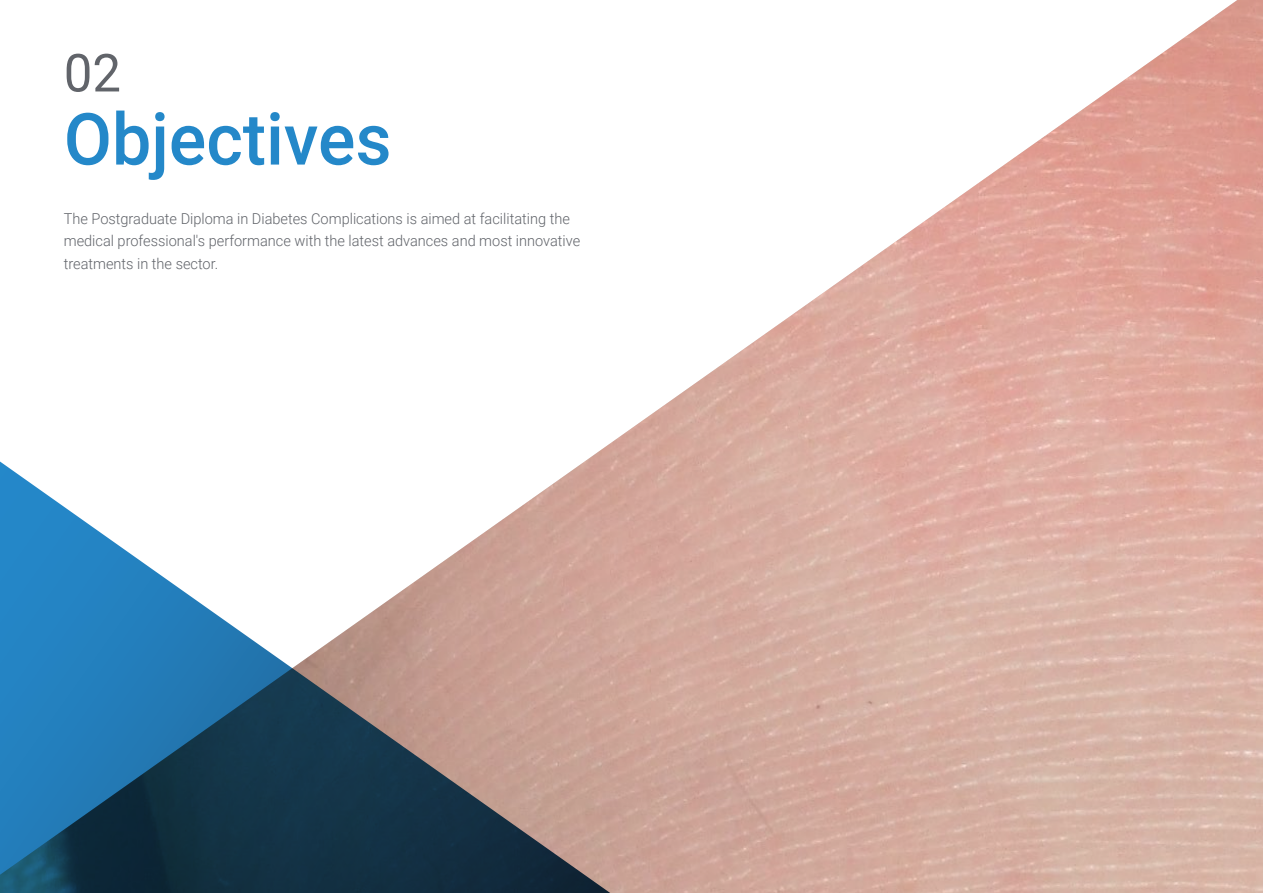
<style>
.page{position:relative;width:1263px;height:893px;background:#fff}
.page>*{position:absolute;margin:0;border:0;box-sizing:border-box;transform-origin:0 0}
.t1{font:500 72px "Roboto";color:#2488c9}
.t2{font:52.5px "Roboto";color:#61646a}
.t3{font:300 15px/22.5px "Roboto";color:#61646a}
</style>
<div class="page">
<svg style="left:0;top:446px;width:640px;height:447px"></svg>
<h2 class="t2" style="left:64px;top:36px;width:59px">02</h2>
<h1 class="t1" style="left:64px;top:89px;width:329px">Objectives</h1>
<p class="t3" style="left:64px;top:207px;width:518px">The Postgraduate Diploma in Diabetes Complications is aimed at facilitating the medical professional's performance with the latest advances and most innovative treatments in the sector.</p>
</div>
